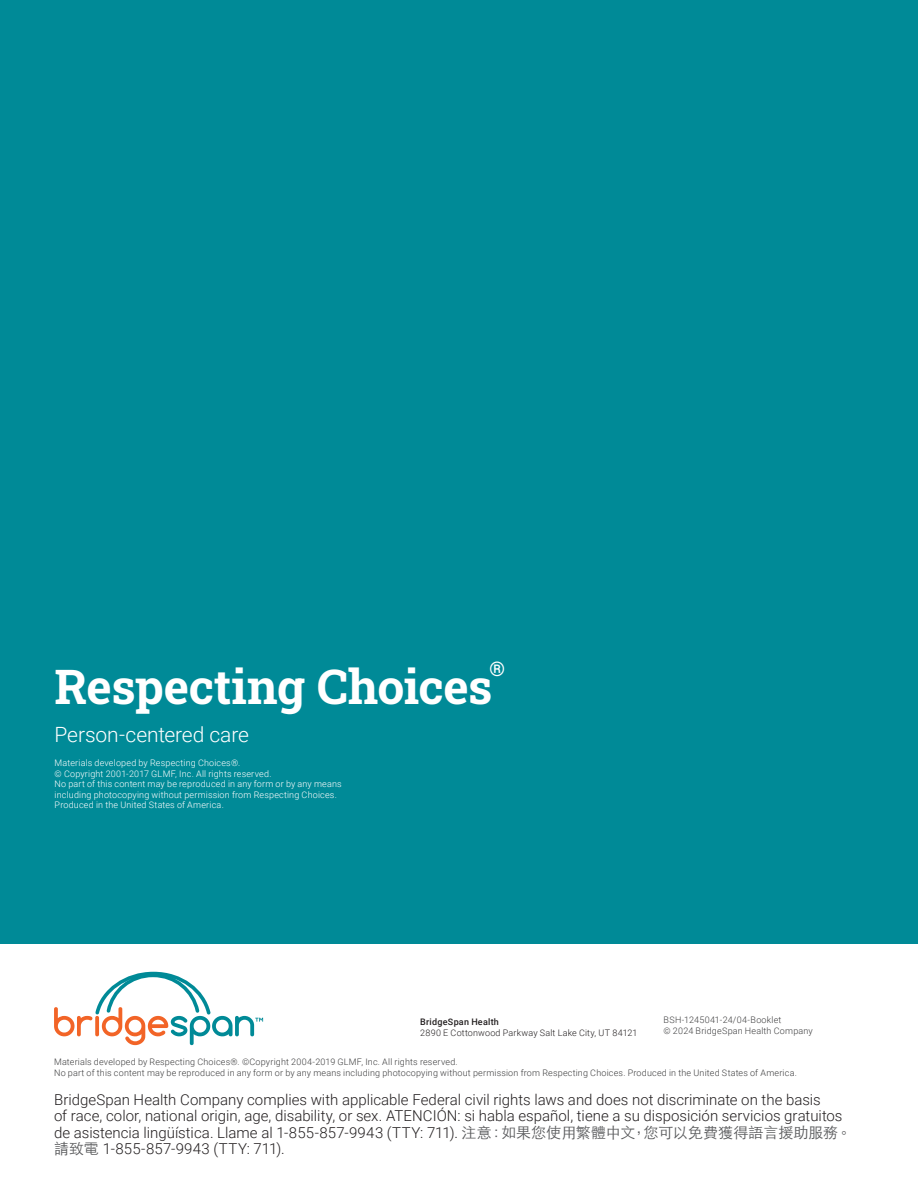
<style>
.page{position:relative;width:918px;height:1188px;background:#fff}
.page>*{position:absolute;margin:0;border:0;box-sizing:border-box;transform-origin:0 0}
.Section_Head{font:700 48px "Roboto Slab";letter-spacing:-.01em;color:#fff}
.Section_Head-2{font:300 21px "Roboto";letter-spacing:-.005em;color:#fff}
.Section_Head-3{font:700 20.1px "Roboto Slab";color:#fff}
.Legal_Licensee_Copy{font:300 15px/16.5px "Roboto";color:#231f20}
.Legal_Licensee_6pt{font:300 9px/10.5px "Roboto";letter-spacing:.02em;color:#3e3e3f}
.Section_Head-4{font:300 9px "Roboto";letter-spacing:.02em;color:#fff}
.Legal_Licensee_Copy-2{font:300 9px/10.5px "Roboto";letter-spacing:.025em;color:#231f20}
.s1{font-weight:500}
.s2{font-family:"ST Heiti TC";color:#57585a}
</style>
<div class="page">
<div style="left:0;top:0;width:918px;height:944px;background:#008a97"></div>
<svg style="left:54px;top:971px;width:209px;height:74px"></svg>
<p class="Section_Head" style="left:55px;top:654px;width:439px">Respecting Choices</p>
<p class="Section_Head-3" style="left:490px;top:655px;width:17px">®</p>
<p class="Section_Head-2" style="left:55px;top:720px;width:196px">Person-centered care</p>
<p class="Section_Head-4" style="left:55px;top:757px;width:187px">Materials developed by Respecting Choices®.</p>
<p class="Section_Head-4" style="left:55px;top:767px;width:218px">© Copyright 2001-2017 GLMF, Inc. All rights reserved.</p>
<p class="Section_Head-4" style="left:55px;top:778px;width:289px">No part of this content may be reproduced in any form or by any means</p>
<p class="Section_Head-4" style="left:55px;top:788px;width:284px">including photocopying without permission from Respecting Choices.</p>
<p class="Section_Head-4" style="left:55px;top:799px;width:171px">Produced in the United States of America.</p>
<p class="Legal_Licensee_Copy-2" style="left:420px;top:1016px;width:219px"><span class="s1">BridgeSpan Health<br></span>2890 E Cottonwood Parkway Salt Lake City, UT 84121</p>
<p class="Legal_Licensee_6pt" style="left:664px;top:1014px;width:151px">BSH-1245041-24/04-Booklet<br>© 2024 BridgeSpan Health Company</p>
<p class="Legal_Licensee_6pt" style="left:54px;top:1056px;width:405px">Materials developed by Respecting Choices®. ©Copyright 2004-2019 GLMF, Inc. All rights reserved.</p>
<p class="Legal_Licensee_6pt" style="left:54px;top:1067px;width:744px">No part of this content may be reproduced in any form or by any means including photocopying without permission from Respecting Choices. Produced in the United States of America.</p>
<p class="Legal_Licensee_Copy" style="left:54px;top:1090px;width:799px">BridgeSpan Health Company complies with applicable Federal civil rights laws and does not discriminate on the basis<br>of race, color, national origin, age, disability, or sex. ATENCIÓN: si habla español, tiene a su disposición servicios gratuitos de asistencia lingüística. Llame al 1-855-857-9943 (TTY: 711). <span class="s2">注意：如果您使用繁體中文，您可以免費獲得語言援助服務。請致電</span> 1-855-857-9943 (TTY: 711).</p>
</div>
